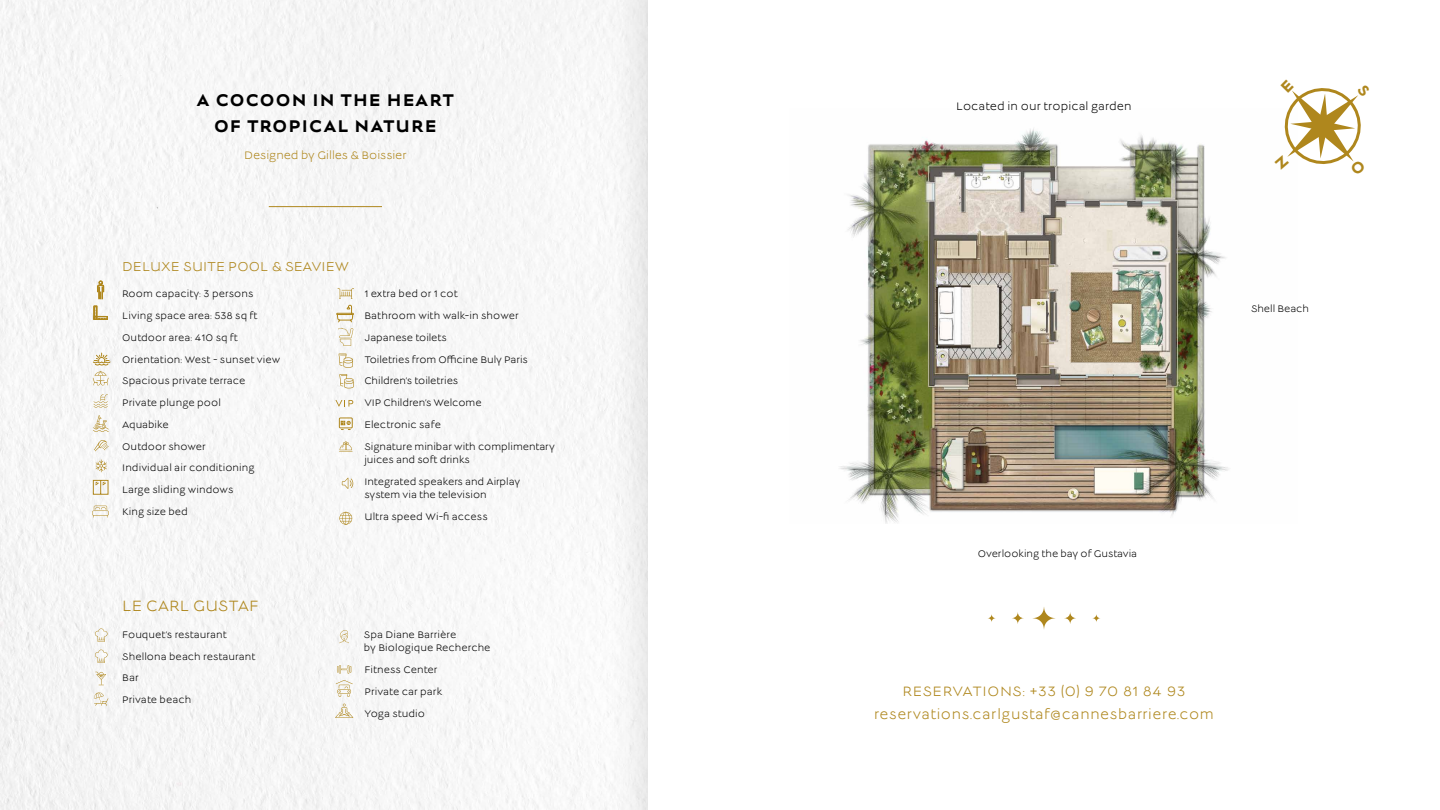
<style>
.page{position:relative;width:1440px;height:810px;background:#fff}
.page>*{position:absolute;margin:0;border:0;box-sizing:border-box;transform-origin:0 0}
.t1{font:700 18.75px/26.2px "Lucien";letter-spacing:.06em;color:#000;text-align:center}
.t2{font:16.5px "Lucien";letter-spacing:.01em;color:#af871d}
.t3{font:15px/22.5px "Lucien";letter-spacing:.04em;color:#af871d;text-align:center}
.t4{font:14.25px "Lucien";letter-spacing:.01em;color:#af871d}
.t5{font:12px "Lucien";letter-spacing:.01em;color:#000}
.t6{font:12px "Lucien";color:#af871d}
.t7{font:10.5px/21.8px "Lucien";color:#000}
</style>
<div class="page">
<img style="left:0;top:0;width:606px;height:810px">
<div style="left:606px;top:0;width:834px;height:810px;background:#f3f3f3"></div>
<div style="left:648px;top:0;width:792px;height:810px;background:#fff"></div>
<img style="left:840px;top:128px;width:389px;height:396px">
<svg style="left:1033px;top:607px;width:22px;height:22px"></svg>
<svg style="left:1012px;top:612px;width:12px;height:12px"></svg>
<svg style="left:1064px;top:612px;width:12px;height:12px"></svg>
<svg style="left:988px;top:614px;width:8px;height:8px"></svg>
<svg style="left:1092px;top:614px;width:8px;height:8px"></svg>
<svg style="left:92px;top:506px;width:17px;height:12px"></svg>
<svg style="left:339px;top:441px;width:14px;height:11px"></svg>
<svg style="left:338px;top:288px;width:16px;height:11px"></svg>
<svg style="left:339px;top:512px;width:13px;height:13px"></svg>
<svg style="left:98px;top:281px;width:6px;height:18px"></svg>
<svg style="left:94px;top:394px;width:14px;height:14px"></svg>
<div style="left:339px;top:418px;width:14px;height:10px;border:1px solid #af871d"></div>
<svg style="left:341px;top:421px;width:10px;height:9px"></svg>
<svg style="left:339px;top:354px;width:14px;height:14px"></svg>
<svg style="left:93px;top:480px;width:16px;height:15px"></svg>
<svg style="left:94px;top:439px;width:15px;height:12px"></svg>
<svg style="left:336px;top:305px;width:18px;height:41px"></svg>
<svg style="left:96px;top:460px;width:11px;height:12px"></svg>
<svg style="left:342px;top:478px;width:11px;height:11px"></svg>
<svg style="left:93px;top:415px;width:16px;height:17px"></svg>
<svg style="left:94px;top:306px;width:14px;height:14px"></svg>
<svg style="left:339px;top:374px;width:15px;height:14px"></svg>
<svg style="left:335px;top:400px;width:18px;height:7px"></svg>
<svg style="left:93px;top:352px;width:18px;height:34px"></svg>
<hr style="left:269px;top:206px;width:113px;height:1px;background:#af871d">
<svg style="left:95px;top:629px;width:13px;height:13px"></svg>
<svg style="left:94px;top:692px;width:14px;height:14px"></svg>
<svg style="left:339px;top:630px;width:10px;height:13px"></svg>
<svg style="left:336px;top:680px;width:17px;height:17px"></svg>
<svg style="left:95px;top:672px;width:11px;height:14px"></svg>
<svg style="left:337px;top:665px;width:14px;height:9px"></svg>
<svg style="left:335px;top:704px;width:18px;height:14px"></svg>
<svg style="left:95px;top:650px;width:13px;height:13px"></svg>
<svg style="left:1284px;top:88px;width:77px;height:76px"></svg>
<h1 class="t1" style="left:197px;top:88px;width:259px">A COCOON IN THE HEART<br>OF TROPICAL NATURE</h1>
<p class="t5" style="left:956px;top:101px;width:177px">Located in our tropical garden</p>
<p class="t6" style="left:244px;top:150px;width:164px">Designed by Gilles &amp; Boissier</p>
<h3 class="t4" style="left:122px;top:260px;width:228px">DELUXE SUITE POOL &amp; SEAVIEW</h3>
<p class="t7" style="left:122px;top:284px;width:160px">Room capacity: 3 persons<br>Living space area: 538 sq ft<br>Outdoor area: 410 sq ft<br>Orientation: West - sunset view<br>Spacious private terrace<br>Private plunge pool<br>Aquabike<br>Outdoor shower<br>Individual air conditioning<br>Large sliding windows<br>King size bed</p>
<p class="t7" style="left:364px;top:284px;width:192px">1 extra bed or 1 cot<br>Bathroom with walk-in shower<br>Japanese toilets<br>Toiletries from Officine Buly Paris<br>Children’s toiletries<br>VIP Children’s Welcome<br>Electronic safe<br>Signature minibar with complimentary</p>
<p class="t7" style="left:364px;top:450px;width:157px">juices and soft drinks<br>Integrated speakers and Airplay</p>
<p class="t7" style="left:364px;top:485px;width:125px">system via the television<br>Ultra speed Wi-fi access</p>
<h2 class="t2" style="left:122px;top:599px;width:138px">LE CARL GUSTAF</h2>
<p class="t7" style="left:122px;top:624px;width:135px">Fouquet’s restaurant<br>Shellona beach restaurant<br>Bar<br>Private beach</p>
<p class="t7" style="left:364px;top:629px;width:128px;line-height:13.5px">Spa Diane Barrière<br>by Biologique Recherche</p>
<p class="t7" style="left:364px;top:660px;width:80px">Fitness Center<br>Private car park<br>Yoga studio</p>
<p class="t7" style="left:1251px;top:299px;width:60px">Shell Beach</p>
<p class="t7" style="left:978px;top:543px;width:161px">Overlooking the bay of Gustavia</p>
<h3 class="t3" style="left:874px;top:681px;width:341px">RESERVATIONS: +33 (0) 9 70 81 84 93 reservations.carlgustaf@cannesbarriere.com</h3>
</div>
